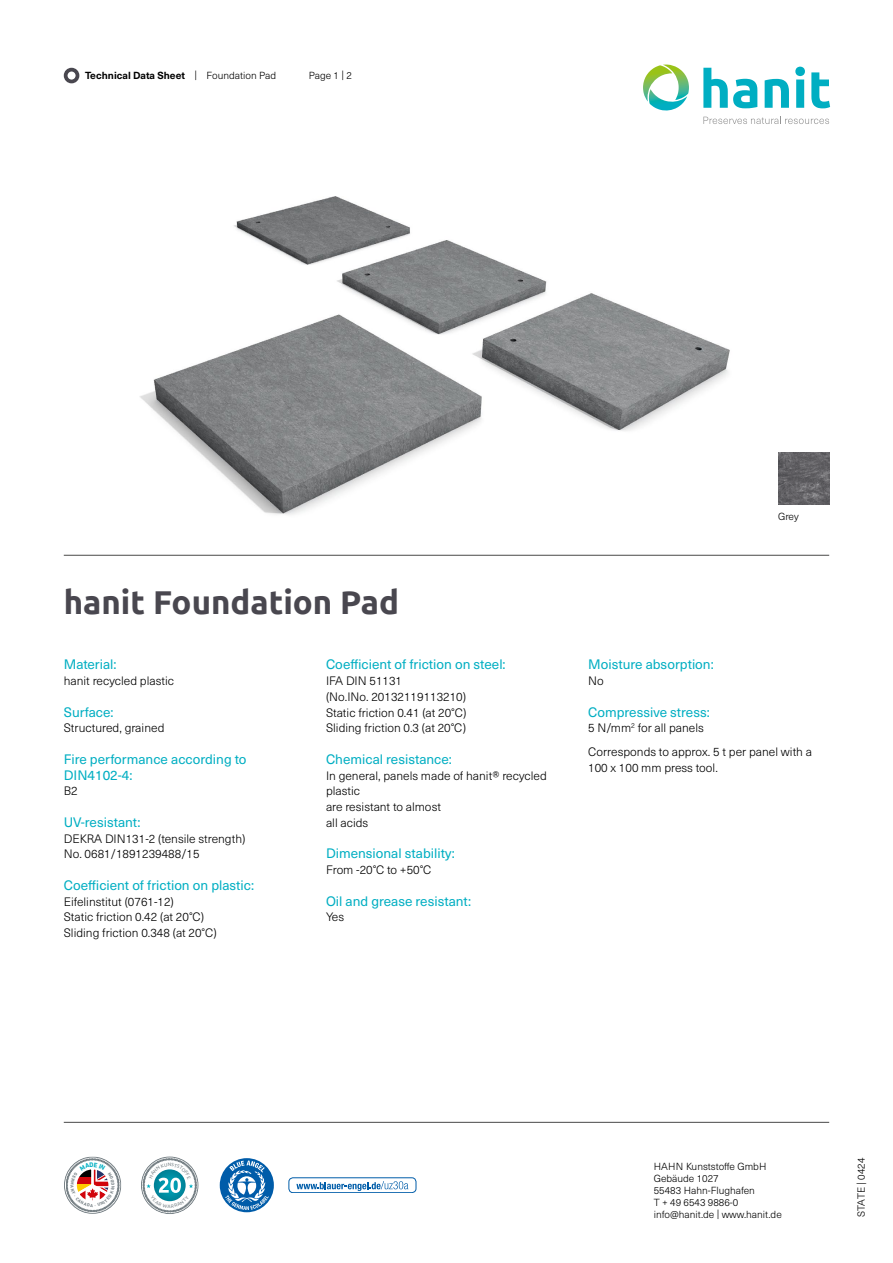
<style>
.page{position:relative;width:893px;height:1263px;background:#fff}
.page>*{position:absolute;margin:0;border:0;box-sizing:border-box;transform-origin:0 0}
.t1{font:700 33px "Ubuntu";color:#49474f}
.t2{font:13.5px/15.8px "Neue Haas Unica W1 G";color:#00aec2}
.t3{font:300 12px/15.8px "Neue Haas Unica W1 G";color:#000}
.t4{font:300 10.2px/12px "Neue Haas Unica W1 G";color:#000}
.t5{font:700 10.2px "Neue Haas Unica W1 G";color:#000}
.s1{font-weight:300}
</style>
<div class="page">
<hr style="left:64px;top:1122px;width:765px;height:1px;background:#494948">
<div style="left:64px;top:68px;width:15px;height:15px;border:4px solid #49474f;border-radius:50%"></div>
<svg style="left:703px;top:117px;width:126px;height:7px"></svg>
<svg style="left:703px;top:68px;width:54px;height:40px"></svg>
<svg style="left:765px;top:79px;width:24px;height:29px"></svg>
<svg style="left:795px;top:67px;width:10px;height:41px"></svg>
<svg style="left:811px;top:72px;width:19px;height:36px"></svg>
<svg style="left:643px;top:65px;width:46px;height:37px"></svg>
<hr style="left:64px;top:555px;width:765px;height:1px;background:#494948">
<div style="left:289px;top:1177px;width:127px;height:16px;border:1px solid #005da9;border-radius:4px"></div>
<svg style="left:296px;top:1181px;width:112px;height:10px"></svg>
<svg style="left:219px;top:1158px;width:55px;height:55px"></svg>
<img style="left:778px;top:453px;width:51px;height:51px">
<img style="left:140px;top:196px;width:590px;height:319px">
<svg style="left:64px;top:1157px;width:57px;height:56px"></svg>
<svg style="left:141px;top:1157px;width:57px;height:57px"></svg>
<p class="t5" style="left:85px;top:68px;width:193px">Technical Data Sheet <span class="s1">| Foundation Pad</span></p>
<p class="t4" style="left:309px;top:69px;width:45px">Page 1 | 2</p>
<h1 class="t1" style="left:64px;top:583px;width:337px">hanit Foundation Pad</h1>
<p class="t2" style="left:64px;top:656px;width:54px">Material:</p>
<p class="t3" style="left:64px;top:672px;width:112px">hanit recycled plastic</p>
<p class="t2" style="left:64px;top:703px;width:51px">Surface:</p>
<p class="t3" style="left:64px;top:720px;width:102px">Structured, grained</p>
<p class="t2" style="left:64px;top:750px;width:184px">Fire performance according to<br>DIN4102-4:</p>
<p class="t3" style="left:64px;top:783px;width:15px">B2</p>
<p class="t2" style="left:64px;top:813px;width:78px">UV-resistant:</p>
<p class="t3" style="left:64px;top:830px;width:183px">DEKRA DIN131-2 (tensile strength)<br>No. 0681/1891239488/15</p>
<p class="t2" style="left:64px;top:876px;width:192px">Coefficient of friction on plastic:</p>
<p class="t3" style="left:64px;top:893px;width:154px">Eifelinstitut (0761-12)<br>Static friction 0.42 (at 20°C)<br>Sliding friction 0.348 (at 20°C)</p>
<p class="t2" style="left:326px;top:656px;width:181px">Coefficient of friction on steel:</p>
<p class="t3" style="left:326px;top:672px;width:142px">IFA DIN 51131<br>(No.INo. 20132119113210)<br>Static friction 0.41 (at 20°C)<br>Sliding friction 0.3 (at 20°C)</p>
<p class="t2" style="left:326px;top:750px;width:128px">Chemical resistance:</p>
<p class="t3" style="left:326px;top:767px;width:222px">In general, panels made of hanit® recycled plastic<br>are resistant to almost<br>all acids</p>
<p class="t2" style="left:326px;top:845px;width:130px">Dimensional stability:</p>
<p class="t3" style="left:326px;top:861px;width:107px">From -20°C to +50°C</p>
<p class="t2" style="left:326px;top:892px;width:147px">Oil and grease resistant:</p>
<p class="t3" style="left:326px;top:909px;width:20px">Yes</p>
<p class="t4" style="left:778px;top:510px;width:22px">Grey</p>
<p class="t2" style="left:588px;top:656px;width:127px">Moisture absorption:</p>
<p class="t3" style="left:588px;top:672px;width:17px">No</p>
<p class="t2" style="left:588px;top:703px;width:123px">Compressive stress:</p>
<p class="t3" style="left:588px;top:716px;width:225px;line-height:23.7px">5 N/mm<sup>2</sup> for all panels<br>Corresponds to approx. 5 t per panel with a</p>
<p class="t3" style="left:588px;top:759px;width:131px">100 x 100 mm press tool.</p>
<p class="t4" style="left:654px;top:1160px;width:129px">HAHN Kunststoffe GmbH<br>Gebäude 1027<br>55483 Hahn-Flughafen<br>T + 49 6543 9886-0 info@hanit.de | www.hanit.de</p>
<p class="t4" style="left:855px;top:1217px;width:61px;rotate:-90deg">STATE | 0424</p>
</div>
